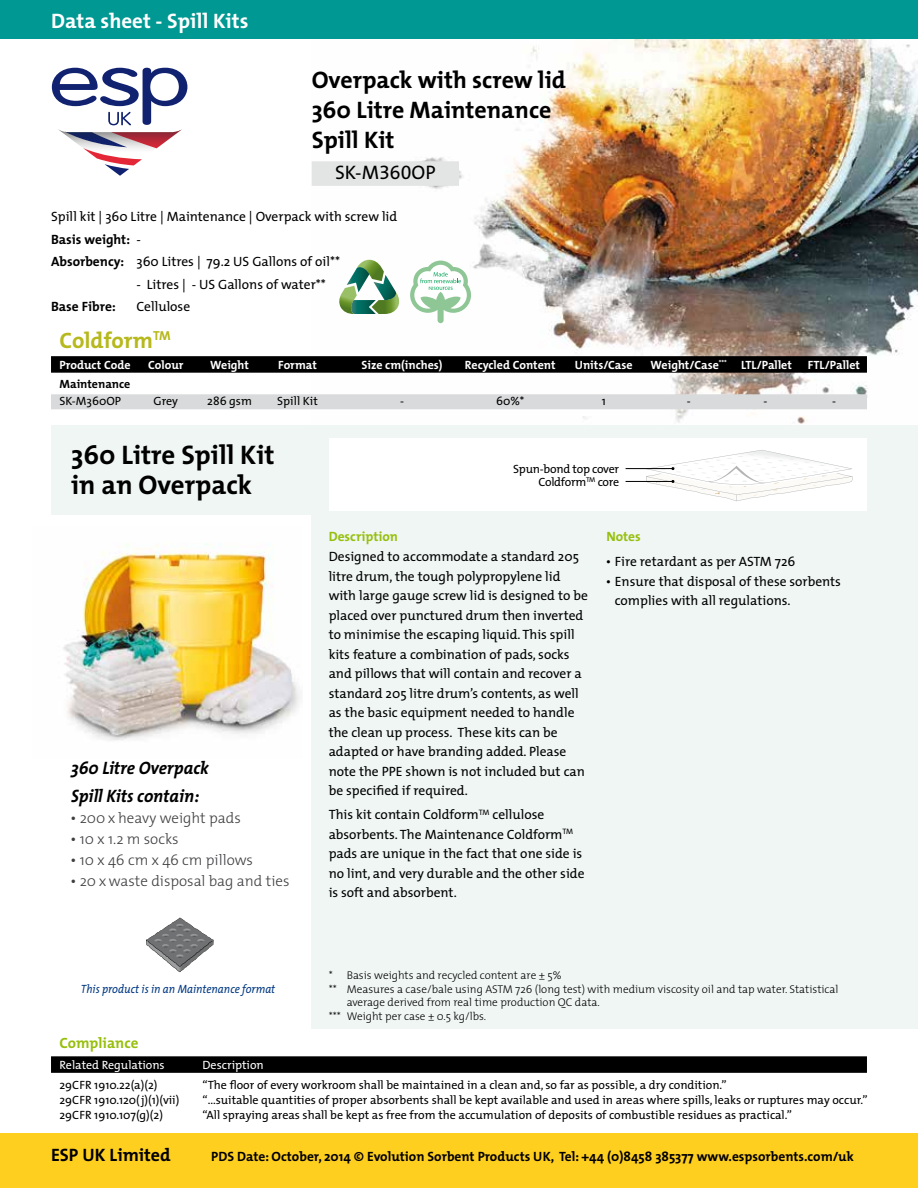
<style>
.page{position:relative;width:918px;height:1188px;background:#fff}
.page>*{position:absolute;margin:0;border:0;box-sizing:border-box;transform-origin:0 0}
.t1{font:700 27px/30px "The Mix";color:#000}
.t2{font:700 24px/30px "The Mix";color:#000}
.t3{font:700 22.5px "The Mix";color:#b6b81c}
.t4{font:700 21px "The Mix";color:#fff}
.t5{font:19.65px "The Mix";color:#000}
.t6{font:italic 700 18px/28.5px "The Mix";letter-spacing:-.005em;color:#000;scale:.95 1}
.t7{font:700 18px "The Mix";color:#000}
.t8{font:300 15px/21px "The Mix";color:#3e3d40}
.t9{font:700 15px "The Mix";color:#97bf0d}
.t10{font:13.5px/19.5px "The Mix";color:#000}
.t11{font:700 13.5px "The Mix";color:#000}
.t12{font:700 13.5px "The Mix";color:#97bf0d}
.t13{font:12px "The Mix";color:#000}
.t14{font:700 12px "The Mix";color:#fff}
.t15{font:italic 12px "The Mix";color:#003882;scale:.9 1}
.t16{font:12px "The Mix";letter-spacing:-.02em;color:#000}
.t17{font:12px "The Mix";color:#fff}
.t18{font:700 12px "The Mix";color:#000}
.t19{font:300 11.25px "The Mix";color:#000}
.s1{font-family:"The Mix Expert"}
.s2{font-weight:700}
.s3{font-family:"Myriad Pro";font-weight:900}
.s4{font-weight:700;color:#97bf0d}
</style>
<div class="page">
<img style="left:312px;top:38px;width:606px;height:386px">
<div style="left:0;top:0;width:918px;height:38px;background:#009893"></div>
<div style="left:312px;top:425px;width:606px;height:604px;background:#eff6f4"></div>
<div style="left:0;top:1133px;width:918px;height:55px;background:#ffcf1f"></div>
<div style="left:51px;top:356px;width:816px;height:17px;background:#000"></div>
<div style="left:51px;top:394px;width:816px;height:15px;background:#d9dadb"></div>
<svg style="left:52px;top:68px;width:135px;height:108px"></svg>
<div style="left:51px;top:438px;width:816px;height:73px;background:#fff"></div>
<div style="left:51px;top:425px;width:278px;height:90px;background:#eff6f4"></div>
<div style="left:51px;top:1056px;width:816px;height:17px;background:#000"></div>
<div style="left:312px;top:161px;width:147px;height:25px;background:#e3e4e4"></div>
<hr style="left:626px;top:481px;width:47px;height:1px;background:#000">
<hr style="left:626px;top:468px;width:47px;height:1px;background:#000">
<svg style="left:646px;top:450px;width:207px;height:51px"></svg>
<svg style="left:338px;top:260px;width:62px;height:54px"></svg>
<svg style="left:410px;top:261px;width:61px;height:62px"></svg>
<svg style="left:146px;top:918px;width:68px;height:54px"></svg>
<img style="left:63px;top:543px;width:237px;height:198px">
<h3 class="t4" style="left:51px;top:3px;width:199px">Data sheet - Spill Kits</h3>
<h2 class="t2" style="left:312px;top:65px;width:256px">Overpack with screw lid<br>360 Litre Maintenance<br>Spill Kit</h2>
<h3 class="t5" style="left:335px;top:156px;width:102px">SK-M<span class="s1">360</span>OP</h3>
<p class="t10" style="left:51px;top:205px;width:348px;line-height:22.5px">Spill kit | 360 Litre | Maintenance | Overpack with screw lid<br><span class="s2">Basis weight:</span> -<br><span class="s2">Absorbency:</span> 360 Litres | 79.2 US Gallons of oil**</p>
<p class="t10" style="left:137px;top:274px;width:191px">- Litres | - US Gallons of water**</p>
<p class="t11" style="left:51px;top:295px;width:66px">Base Fibre:</p>
<p class="t10" style="left:137px;top:297px;width:55px">Cellulose</p>
<h3 class="t3" style="left:60px;top:321px;width:113px">Coldform<sup>TM</sup></h3>
<p class="t14" style="left:60px;top:355px;width:73px">Product Code</p>
<p class="t14" style="left:148px;top:355px;width:37px">Colour</p>
<p class="t14" style="left:210px;top:355px;width:40px">Weight</p>
<p class="t14" style="left:278px;top:355px;width:40px">Format</p>
<p class="t14" style="left:362px;top:355px;width:82px">Size cm(inches)</p>
<p class="t14" style="left:465px;top:355px;width:92px">Recycled Content</p>
<p class="t14" style="left:575px;top:355px;width:59px">Units/Case</p>
<p class="t14" style="left:651px;top:355px;width:143px">Weight/Case<sup>***</sup> LTL/Pallet</p>
<p class="t14" style="left:808px;top:355px;width:54px">FTL/Pallet</p>
<p class="t18" style="left:60px;top:374px;width:72px">Maintenance</p>
<p class="t13" style="left:60px;top:391px;width:63px">SK-M360OP</p>
<p class="t13" style="left:154px;top:391px;width:26px">Grey</p>
<p class="t13" style="left:207px;top:391px;width:46px">286 gsm</p>
<p class="t13" style="left:277px;top:391px;width:42px">Spill Kit</p>
<p class="t13" style="left:400px;top:391px;width:5px">-</p>
<p class="t13" style="left:496px;top:391px;width:30px">60%*</p>
<p class="t13" style="left:602px;top:391px;width:6px">1</p>
<p class="t13" style="left:687px;top:391px;width:5px">-</p>
<p class="t13" style="left:763px;top:391px;width:5px">-</p>
<p class="t13" style="left:832px;top:391px;width:5px">-</p>
<h1 class="t1" style="left:71px;top:439px;width:205px">360 Litre Spill Kit in an Overpack</h1>
<p class="t16" style="left:513px;top:459px;width:108px">Spun-bond top cover</p>
<p class="t16" style="left:538px;top:472px;width:82px">Coldform<sup>TM</sup> core</p>
<h3 class="t6" style="left:71px;top:753px;width:147px">360 Litre Overpack<br>Spill Kits contain:</h3>
<p class="t8" style="left:71px;top:807px;width:220px"><span class="s3">·</span> 200 x heavy weight pads<br><span class="s3">·</span> 10 x 1.2 m socks<br><span class="s3">·</span> 10 x 46 cm x 46 cm pillows<br><span class="s3">·</span> 20 x waste disposal bag and ties</p>
<p class="t15" style="left:81px;top:979px;width:217px">This product is in an Maintenance format</p>
<p class="t12" style="left:329px;top:525px;width:71px">Description</p>
<p class="t10" style="left:329px;top:547px;width:261px">Designed to accommodate a standard 205 litre drum, the tough polypropylene lid with large gauge screw lid is designed to be placed over punctured drum then inverted to minimise the escaping liquid. This spill kits feature a combination of pads, socks and pillows that will contain and recover a standard 205 litre drum’s contents, as well as the basic equipment needed to handle the clean up process. These kits can be adapted or have branding added. Please note the PPE shown is not included but can be specified if required.</p>
<p class="t10" style="left:329px;top:804px;width:257px">This kit contain Coldform<sup>TM</sup> cellulose absorbents. The Maintenance Coldform<sup>TM </sup>pads are unique in the fact that one side is no lint, and very durable and the other side is soft and absorbent.</p>
<p class="t10" style="left:606px;top:523px;width:191px;line-height:25.2px"><span class="s4">Notes<br></span><span class="s3">·</span> Fire retardant as per ASTM 726</p>
<p class="t10" style="left:615px;top:571px;width:228px;text-indent:-9px"><span class="s3">·</span> Ensure that disposal of these sorbents complies with all regulations.</p>
<p class="t19" style="left:329px;top:966px;width:235px">* Basis weights and recycled content are ± 5%</p>
<p class="t19" style="left:329px;top:980px;width:511px">** Measures a case/bale using ASTM 726 (long test) with medium viscosity oil and tap water. Statistical</p>
<p class="t19" style="left:347px;top:993px;width:255px">average derived from real time production QC data.</p>
<p class="t19" style="left:329px;top:1007px;width:159px">*** Weight per case ± 0.5 kg/lbs.</p>
<p class="t9" style="left:60px;top:1031px;width:80px">Compliance</p>
<p class="t17" style="left:60px;top:1055px;width:107px">Related Regulations</p>
<p class="t17" style="left:203px;top:1055px;width:63px">Description</p>
<p class="t13" style="left:60px;top:1075px;width:99px">29CFR 1910.22(a)(2)</p>
<p class="t13" style="left:203px;top:1075px;width:526px">“The floor of every workroom shall be maintained in a clean and, so far as possible, a dry condition.”</p>
<p class="t13" style="left:60px;top:1090px;width:121px">29CFR 1910.120(j)(1)(vii)</p>
<p class="t13" style="left:203px;top:1090px;width:667px">“...suitable quantities of proper absorbents shall be kept available and used in areas where spills, leaks or ruptures may occur.”</p>
<p class="t13" style="left:60px;top:1105px;width:105px">29CFR 1910.107(g)(2)</p>
<p class="t13" style="left:203px;top:1105px;width:591px">“All spraying areas shall be kept as free from the accumulation of deposits of combustible residues as practical.”</p>
<h3 class="t7" style="left:51px;top:1140px;width:121px">ESP UK Limited</h3>
<p class="t11" style="left:211px;top:1145px;width:644px">PDS Date: October, 2014 © Evolution Sorbent Products UK, Tel: +44 (0)8458 385377 www.espsorbents.com/uk</p>
</div>
